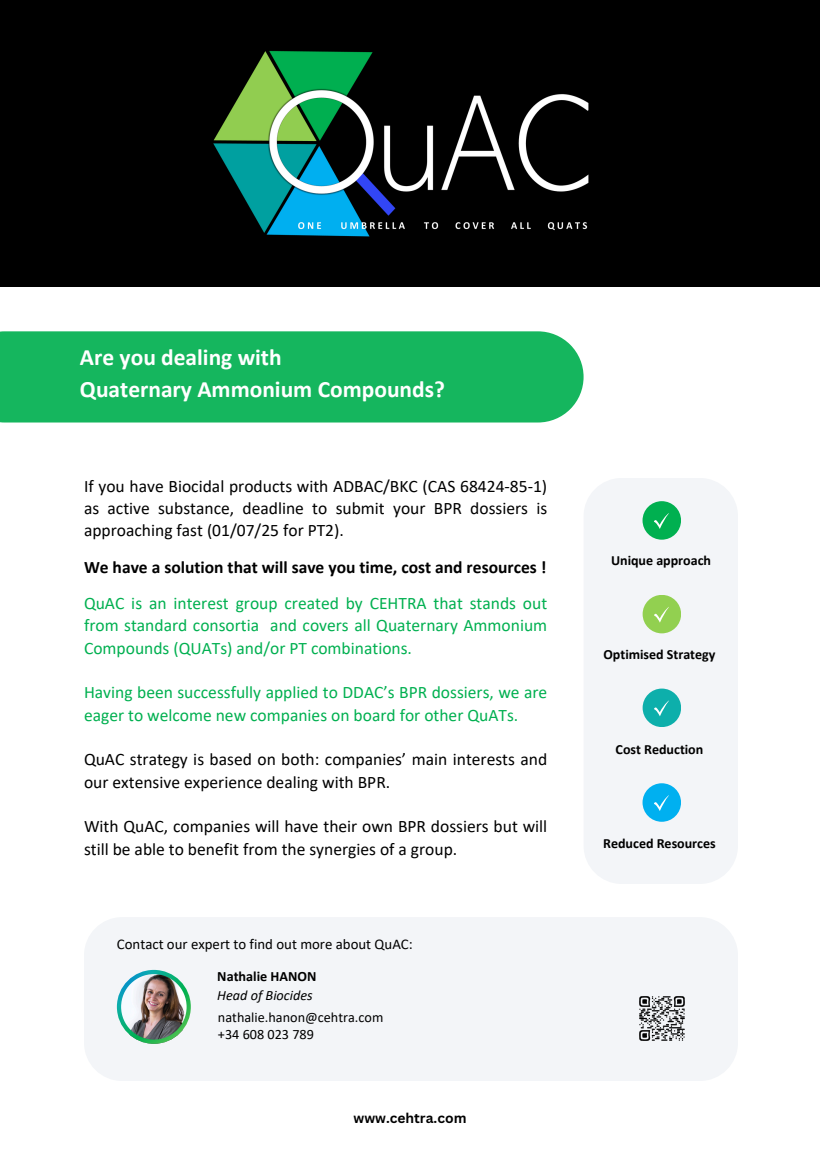
<style>
.page{position:relative;width:820px;height:1163px;background:#fff}
.page>*{position:absolute;margin:0;border:0;box-sizing:border-box;transform-origin:0 0}
.t1{font:700 23.44px/31.5px "Calibri";color:#fff}
.t2{font:17.5px/22.3px "Calibri";color:#000}
.t3{font:17.5px/22.3px "Calibri";color:#00b050;text-align:justify}
.t4{font:700 17.5px "Calibri";color:#000}
.t5{font:14.81px "Calibri";color:#000}
.t6{font:14.19px "Calibri";color:#000}
.t7{font:italic 14.19px "Calibri";color:#000}
.t8{font:700 14.19px "Calibri";color:#000}
.t9{font:700 14px "Calibri";color:#000}
.t10{font:700 13.75px "Canva Sans";color:#000}
</style>
<div class="page">
<div style="left:84px;top:917px;width:653px;height:164px;background:#f3f5f8;border-radius:38px"></div>
<img style="left:117px;top:969px;width:74px;height:74px">
<div style="left:0;top:0;width:819px;height:286px;background:#000"></div>
<img style="left:178px;top:22px;width:463px;height:243px;border-radius:10px">
<div style="left:0;top:331px;width:583px;height:91px;background:#15b65e"></div>
<div style="left:583px;top:478px;width:154px;height:405px;background:#f3f5f8;border-radius:38px"></div>
<div style="left:642px;top:501px;width:39px;height:38px;background:#00b050;border-radius:50%"></div>
<svg style="left:654px;top:513px;width:15px;height:16px"></svg>
<div style="left:642px;top:595px;width:39px;height:38px;background:#92d050;border-radius:50%"></div>
<svg style="left:654px;top:607px;width:15px;height:15px"></svg>
<div style="left:642px;top:688px;width:39px;height:39px;background:#0dafab;border-radius:50%"></div>
<svg style="left:654px;top:700px;width:15px;height:16px"></svg>
<div style="left:642px;top:783px;width:39px;height:38px;background:#00b0f0;border-radius:50%"></div>
<svg style="left:654px;top:795px;width:15px;height:16px"></svg>
<img style="left:639px;top:996px;width:46px;height:45px">
<p class="t1" style="left:80px;top:343px;width:366px">Are you dealing with<br>Quaternary Ammonium Compounds?</p>
<p class="t2" style="left:84px;top:476px;width:464px;text-align:justify">If you have Biocidal products with ADBAC/BKC (CAS 68424-85-1) as active substance, deadline to submit your BPR dossiers is approaching fast (01/07/25 for PT2).</p>
<p class="t4" style="left:84px;top:559px;width:464px">We have a solution that will save you time, cost and resources !</p>
<p class="t3" style="left:84px;top:593px;width:464px">QuAC is an interest group created by CEHTRA that stands out from standard consortia and covers all Quaternary Ammonium Compounds (QUATs) and/or PT combinations.</p>
<p class="t3" style="left:84px;top:682px;width:464px">Having been successfully applied to DDAC’s BPR dossiers, we are eager to welcome new companies on board for other QuATs.</p>
<p class="t2" style="left:84px;top:749px;width:464px">QuAC strategy is based on both: companies’ main interests and our extensive experience dealing with BPR.</p>
<p class="t2" style="left:84px;top:816px;width:464px">With QuAC, companies will have their own BPR dossiers but will still be able to benefit from the synergies of a group.</p>
<p class="t5" style="left:117px;top:937px;width:297px">Contact our expert to find out more about QuAC:</p>
<h3 class="t8" style="left:217px;top:970px;width:101px">Nathalie HANON</h3>
<p class="t7" style="left:217px;top:989px;width:97px">Head of Biocides</p>
<p class="t6" style="left:218px;top:1011px;width:167px">nathalie.hanon@cehtra.com</p>
<p class="t6" style="left:218px;top:1027px;width:97px">+34 608 023 789</p>
<p class="t10" style="left:353px;top:1107px;width:114px">www.cehtra.com</p>
<h3 class="t9" style="left:611px;top:554px;width:102px">Unique approach</h3>
<h2 class="t9" style="left:603px;top:648px;width:113px">Optimised Strategy</h2>
<h3 class="t9" style="left:615px;top:743px;width:89px">Cost Reduction</h3>
<h3 class="t9" style="left:603px;top:837px;width:114px">Reduced Resources</h3>
</div>
